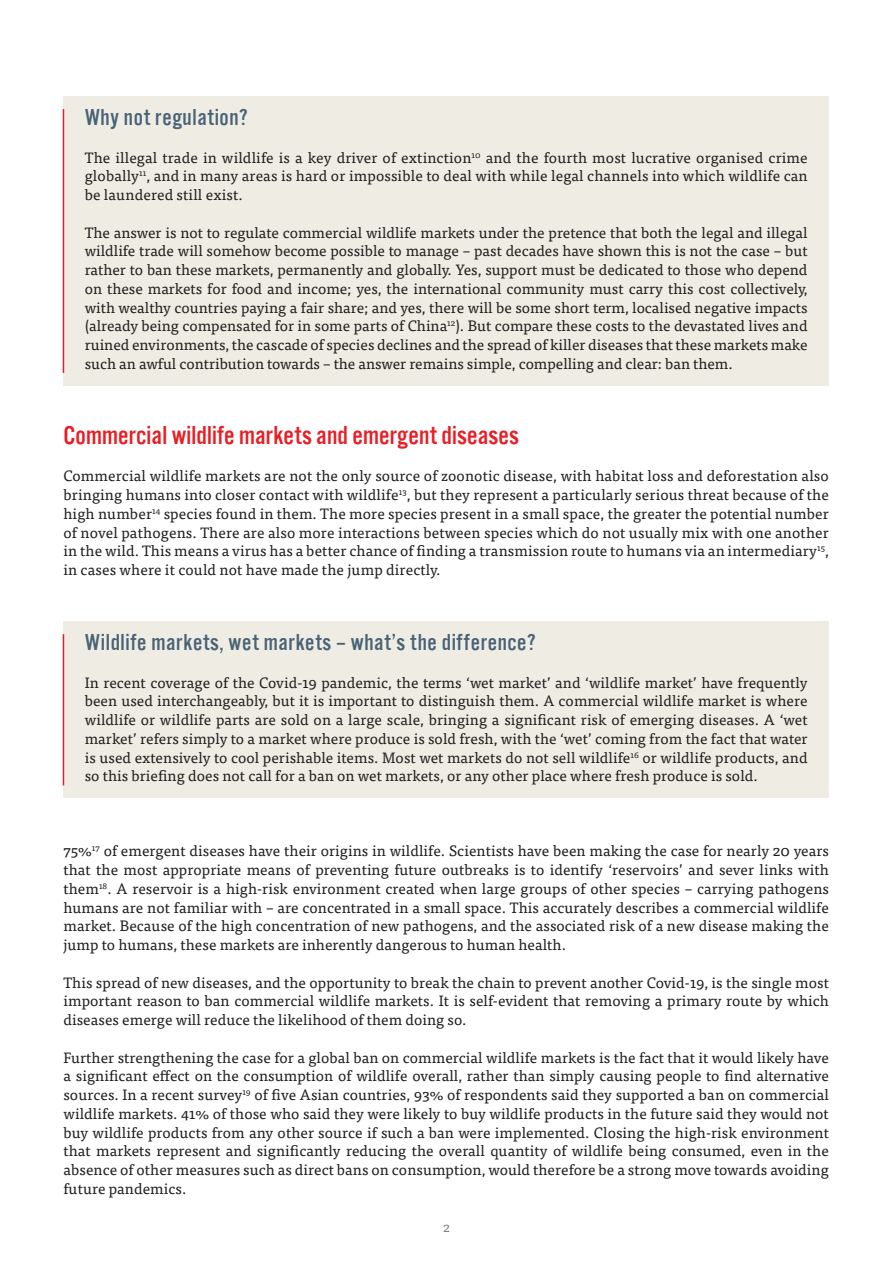
<style>
.page{position:relative;width:893px;height:1263px;background:#fff}
.page>*{position:absolute;margin:0;border:0;box-sizing:border-box;transform-origin:0 0}
.t1{font:27px "Alternate Got No 3 D";letter-spacing:.005em;color:#e81e24}
.t2{font:24px "Alternate Got No 3 D";letter-spacing:.025em;color:#496376}
.t3{font:15px/18.8px "Tisa Pro";letter-spacing:.005em;color:#231f20;text-align:justify}
.t4{font:13.5px "Tisa Pro";color:#808285}
</style>
<div class="page">
<div style="left:63px;top:96px;width:766px;height:290px;background:#efece4"></div>
<hr style="left:63px;top:109px;width:1px;height:264px;background:#e81e24">
<div style="left:63px;top:621px;width:766px;height:177px;background:#efece4"></div>
<hr style="left:63px;top:634px;width:1px;height:151px;background:#e81e24">
<h2 class="t2" style="left:85px;top:105px;width:165px">Why not regulation?</h2>
<p class="t3" style="left:85px;top:147px;width:724px">The illegal trade in wildlife is a key driver of extinction<sup>10</sup> and the fourth most lucrative organised crime globally<sup>11</sup>, and in many areas is hard or impossible to deal with while legal channels into which wildlife can be laundered still exist.</p>
<p class="t3" style="left:85px;top:222px;width:724px">The answer is not to regulate commercial wildlife markets under the pretence that both the legal and illegal wildlife trade will somehow become possible to manage – past decades have shown this is not the case – but rather to ban these markets, permanently and globally. Yes, support must be dedicated to those who depend on these markets for food and income; yes, the international community must carry this cost collectively, with wealthy countries paying a fair share; and yes, there will be some short term, localised negative impacts (already being compensated for in some parts of China<sup>12</sup>). But compare these costs to the devastated lives and ruined environments, the cascade of species declines and the spread of killer diseases that these markets make such an awful contribution towards – the answer remains simple, compelling and clear: ban them.</p>
<h1 class="t1" style="left:63px;top:421px;width:457px">Commercial wildlife markets and emergent diseases</h1>
<p class="t3" style="left:63px;top:466px;width:767px">Commercial wildlife markets are not the only source of zoonotic disease, with habitat loss and deforestation also bringing humans into closer contact with wildlife<sup>13</sup>, but they represent a particularly serious threat because of the high number<sup>14</sup> species found in them. The more species present in a small space, the greater the potential number of novel pathogens. There are also more interactions between species which do not usually mix with one another in the wild. This means a virus has a better chance of finding a transmission route to humans via an intermediary<sup>15</sup>, in cases where it could not have made the jump directly.</p>
<h2 class="t2" style="left:85px;top:630px;width:452px">Wildlife markets, wet markets – what’s the difference?</h2>
<p class="t3" style="left:85px;top:672px;width:724px">In recent coverage of the Covid-19 pandemic, the terms ‘wet market’ and ‘wildlife market’ have frequently been used interchangeably, but it is important to distinguish them. A commercial wildlife market is where wildlife or wildlife parts are sold on a large scale, bringing a significant risk of emerging diseases. A ‘wet market’ refers simply to a market where produce is sold fresh, with the ‘wet’ coming from the fact that water is used extensively to cool perishable items. Most wet markets do not sell wildlife<sup>16</sup> or wildlife products, and so this briefing does not call for a ban on wet markets, or any other place where fresh produce is sold.</p>
<p class="t3" style="left:63px;top:841px;width:767px">75%<sup>17</sup> of emergent diseases have their origins in wildlife. Scientists have been making the case for nearly 20 years that the most appropriate means of preventing future outbreaks is to identify ‘reservoirs’ and sever links with them<sup>18</sup>. A reservoir is a high-risk environment created when large groups of other species – carrying pathogens humans are not familiar with – are concentrated in a small space. This accurately describes a commercial wildlife market. Because of the high concentration of new pathogens, and the associated risk of a new disease making the jump to humans, these markets are inherently dangerous to human health.</p>
<p class="t3" style="left:63px;top:972px;width:767px">This spread of new diseases, and the opportunity to break the chain to prevent another Covid-19, is the single most important reason to ban commercial wildlife markets. It is self-evident that removing a primary route by which diseases emerge will reduce the likelihood of them doing so.</p>
<p class="t3" style="left:63px;top:1047px;width:767px">Further strengthening the case for a global ban on commercial wildlife markets is the fact that it would likely have a significant effect on the consumption of wildlife overall, rather than simply causing people to find alternative sources. In a recent survey<sup>19</sup> of five Asian countries, 93% of respondents said they supported a ban on commercial wildlife markets. 41% of those who said they were likely to buy wildlife products in the future said they would not buy wildlife products from any other source if such a ban were implemented. Closing the high-risk environment that markets represent and significantly reducing the overall quantity of wildlife being consumed, even in the absence of other measures such as direct bans on consumption, would therefore be a strong move towards avoiding future pandemics.</p>
<p class="t4" style="left:443px;top:1217px;width:8px">2</p>
</div>
